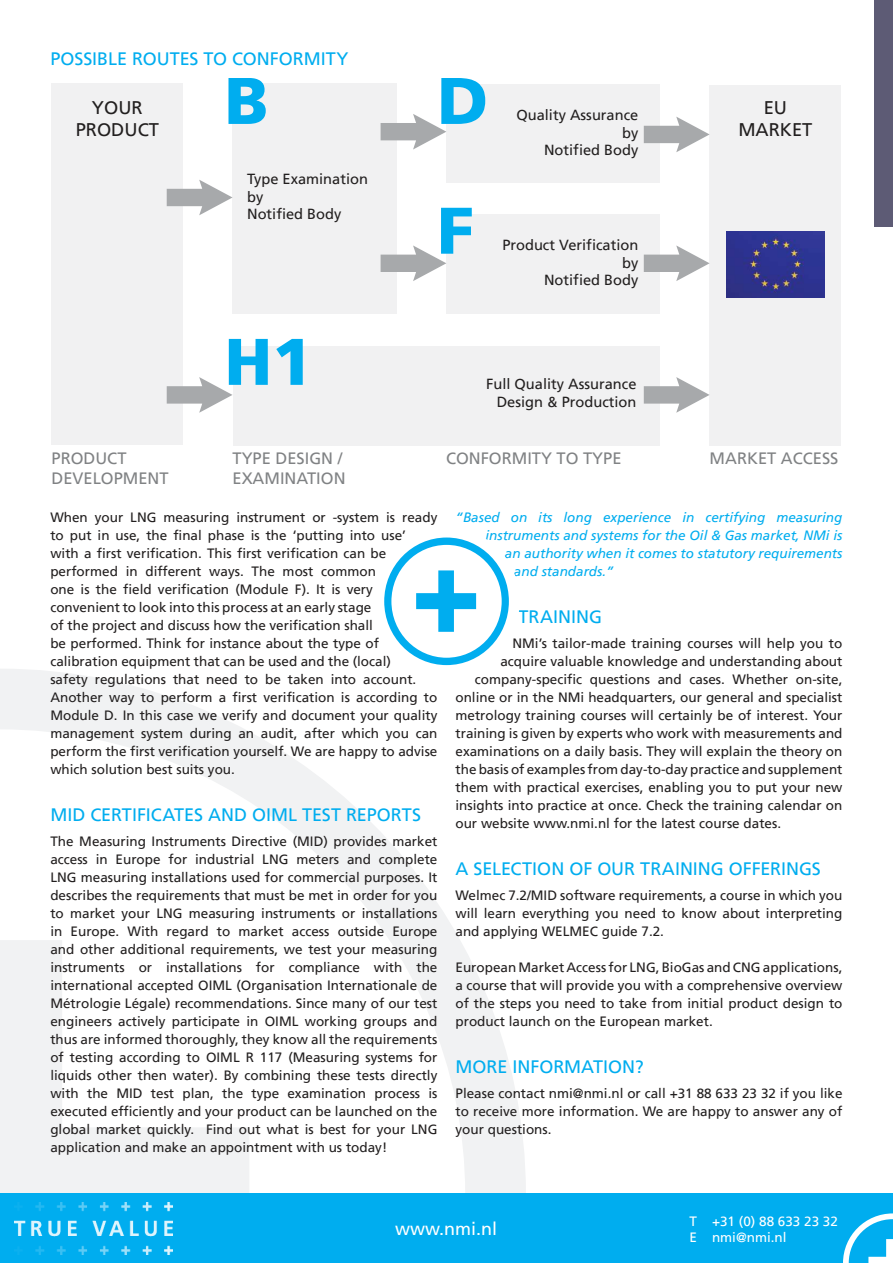
<style>
.page{position:relative;width:893px;height:1263px;background:#fff}
.page>*{position:absolute;margin:0;border:0;box-sizing:border-box;transform-origin:0 0}
.t1{font:900 65.85px/129.8px "Frutiger";color:#00adef}
.t2{font:18.3px/21.9px "Frutiger";color:#221f1f;text-align:center}
.t3{font:18px "Frutiger";color:#00adef}
.t4{font:18px "Frutiger";color:#fff}
.t5{font:16.5px/19.8px "Frutiger";color:#808284}
.t6{font:14.55px/17.5px "Frutiger";color:#221f1f;text-align:right}
.t7{font:13.5px/18px "Frutiger";color:#221f1f;text-align:justify}
.t8{font:italic 13.5px "Frutiger";color:#00adef}
.t9{font:13.5px/16.2px "Frutiger";color:#fff}
</style>
<div class="page">
<svg style="left:0;top:669px;width:526px;height:524px"></svg>
<svg style="left:0;top:940px;width:249px;height:253px"></svg>
<div style="left:0;top:1193px;width:893px;height:70px;background:#00adef"></div>
<img style="left:15px;top:1203px;width:157px;height:51px">
<svg style="left:843px;top:1213px;width:50px;height:50px"></svg>
<div style="left:233px;top:83px;width:164px;height:231px;background:#f1f1f2"></div>
<div style="left:446px;top:84px;width:214px;height:98px;background:#f1f1f2"></div>
<div style="left:446px;top:214px;width:214px;height:99px;background:#f1f1f2"></div>
<div style="left:233px;top:346px;width:426px;height:100px;background:#f1f1f2"></div>
<div style="left:710px;top:85px;width:131px;height:361px;background:#f1f1f2"></div>
<div style="left:52px;top:83px;width:131px;height:362px;background:#f1f1f2"></div>
<svg style="left:167px;top:180px;width:66px;height:35px"></svg>
<svg style="left:167px;top:377px;width:66px;height:36px"></svg>
<svg style="left:381px;top:245px;width:65px;height:36px"></svg>
<svg style="left:644px;top:245px;width:66px;height:36px"></svg>
<svg style="left:644px;top:377px;width:66px;height:36px"></svg>
<svg style="left:381px;top:114px;width:65px;height:36px"></svg>
<svg style="left:644px;top:117px;width:66px;height:35px"></svg>
<img style="left:726px;top:232px;width:99px;height:66px">
<div style="left:875px;top:0;width:18px;height:226px;background:#5d5b75"></div>
<div style="left:373px;top:527px;width:147px;height:148px;background:#fff;border-radius:50%"></div>
<div style="left:384px;top:538px;width:125px;height:127px;border:7px solid #00adef;border-radius:50%"></div>
<svg style="left:416px;top:570px;width:60px;height:62px"></svg>
<h3 class="t3" style="left:50px;top:51px;width:300px">POSSIBLE ROUTES TO CONFORMITY</h3>
<h1 class="t1" style="left:225px;top:36px;width:45px">B</h1>
<h1 class="t1" style="left:437px;top:36px;width:53px">D<br>F</h1>
<h2 class="t2" style="left:76px;top:98px;width:85px">YOUR<br>PRODUCT</h2>
<h2 class="t2" style="left:738px;top:98px;width:76px">EU<br>MARKET</h2>
<p class="t6" style="left:247px;top:172px;width:122px;text-align:left">Type Examination by<br>Notified Body</p>
<p class="t6" style="left:516px;top:107px;width:123px">Quality Assurance by<br>Notified Body</p>
<p class="t6" style="left:502px;top:237px;width:137px">Product Verification by<br>Notified Body</p>
<h1 class="t1" style="left:225px;top:297px;width:89px">H1</h1>
<p class="t6" style="left:486px;top:376px;width:152px">Full Quality Assurance<br>Design &amp; Production</p>
<p class="t5" style="left:52px;top:449px;width:119px">PRODUCT<br>DEVELOPMENT</p>
<p class="t5" style="left:233px;top:449px;width:115px">TYPE DESIGN /<br>EXAMINATION</p>
<p class="t5" style="left:446px;top:449px;width:177px">CONFORMITY TO TYPE</p>
<p class="t5" style="left:710px;top:449px;width:130px">MARKET ACCESS</p>
<p class="t7" style="left:50px;top:509px;width:389px;text-align:left">When your LNG measuring instrument or -system is ready to put in use, the final phase is the ‘putting into use’ with a first verification. This first verification can be performed in different ways. The most common<br>one is the field verification (Module F). It is very convenient to look into this process at an early stage<br>of the project and discuss how the verification shall<br>be performed. Think for instance about the type of calibration equipment that can be used and the (local)<br>safety regulations that need to be taken into account.<br>Another way to perform a first verification is according to Module D. In this case we verify and document your quality management system during an audit, after which you can perform the first verification yourself. We are happy to advise which solution best suits you.</p>
<h3 class="t3" style="left:50px;top:807px;width:372px">MID CERTIFICATES AND OIML TEST REPORTS</h3>
<p class="t7" style="left:50px;top:833px;width:389px">The Measuring Instruments Directive (MID) provides market access in Europe for industrial LNG meters and complete LNG measuring installations used for commercial purposes. It describes the requirements that must be met in order for you to market your LNG measuring instruments or installations in Europe. With regard to market access outside Europe and other additional requirements, we test your measuring instruments or installations for compliance with the international accepted OIML (Organisation Internationale de Métrologie Légale) recommendations. Since many of our test engineers actively participate in OIML working groups and thus are informed thoroughly, they know all the requirements of testing according to OIML R 117 (Measuring systems for liquids other then water). By combining these tests directly with the MID test plan, the type examination process is executed efficiently and your product can be launched on the global market quickly. Find out what is best for your LNG application and make an appointment with us today!</p>
<p class="t8" style="left:455px;top:512px;width:388px">“Based on its long experience in certifying measuring</p>
<p class="t8" style="left:485px;top:530px;width:358px">instruments and systems for the Oil &amp; Gas market, NMi is</p>
<p class="t8" style="left:505px;top:548px;width:339px">an authority when it comes to statutory requirements</p>
<p class="t8" style="left:514px;top:566px;width:101px">and standards.”</p>
<h3 class="t3" style="left:518px;top:609px;width:85px">TRAINING</h3>
<p class="t7" style="left:512px;top:635px;width:331px">NMi’s tailor-made training courses will help you to</p>
<p class="t7" style="left:500px;top:653px;width:344px">acquire valuable knowledge and understanding about</p>
<p class="t7" style="left:475px;top:671px;width:369px">company-specific questions and cases. Whether on-site,</p>
<p class="t7" style="left:455px;top:689px;width:388px">online or in the NMi headquarters, our general and specialist</p>
<p class="t7" style="left:455px;top:707px;width:388px">metrology training courses will certainly be of interest. Your</p>
<p class="t7" style="left:455px;top:725px;width:388px">training is given by experts who work with measurements and</p>
<p class="t7" style="left:455px;top:743px;width:388px">examinations on a daily basis. They will explain the theory on</p>
<p class="t7" style="left:455px;top:761px;width:388px">the basis of examples from day-to-day practice and supplement</p>
<p class="t7" style="left:455px;top:779px;width:388px">them with practical exercises, enabling you to put your new</p>
<p class="t7" style="left:455px;top:797px;width:388px">insights into practice at once. Check the training calendar on</p>
<p class="t7" style="left:455px;top:815px;width:327px">our website www.nmi.nl for the latest course dates.</p>
<h3 class="t3" style="left:455px;top:861px;width:367px">A SELECTION OF OUR TRAINING OFFERINGS</h3>
<p class="t7" style="left:455px;top:887px;width:388px">Welmec 7.2/MID software requirements, a course in which you will learn everything you need to know about interpreting and applying WELMEC guide 7.2.</p>
<p class="t7" style="left:455px;top:959px;width:388px">European Market Access for LNG, BioGas and CNG applications, a course that will provide you with a comprehensive overview of the steps you need to take from initial product design to product launch on the European market.</p>
<h3 class="t3" style="left:455px;top:1059px;width:190px">MORE INFORMATION?</h3>
<p class="t7" style="left:455px;top:1085px;width:389px">Please contact nmi@nmi.nl or call +31 88 633 23 32 if you like to receive more information. We are happy to answer any of your questions.</p>
<h3 class="t4" style="left:395px;top:1221px;width:104px">www.nmi.nl</h3>
<p class="t9" style="left:689px;top:1214px;width:150px">T +31 (0) 88 633 23 32<br>E nmi@nmi.nl</p>
</div>
